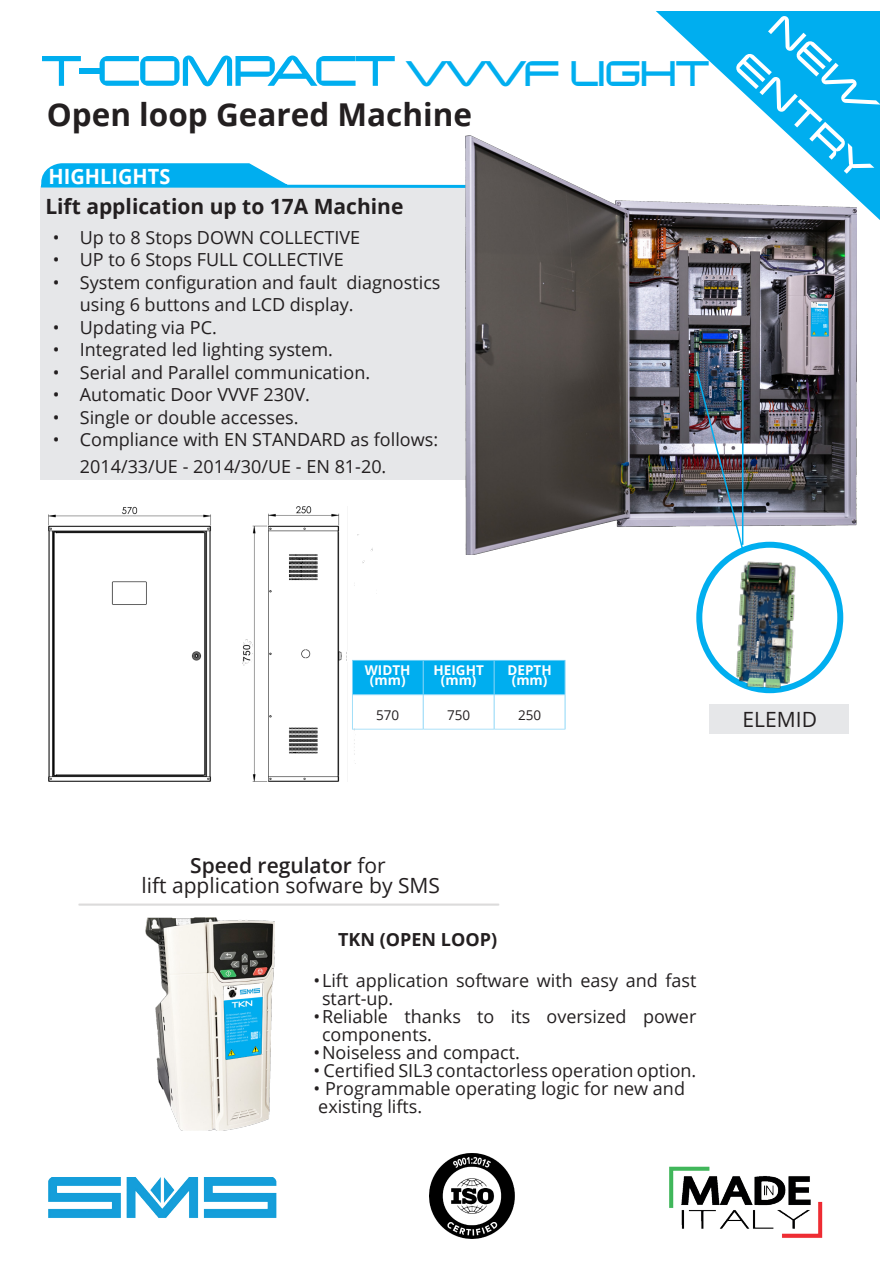
<style>
.page{position:relative;width:893px;height:1263px;background:#fff}
.page>*{position:absolute;margin:0;border:0;box-sizing:border-box;transform-origin:0 0}
.Table_Paragraph{font:54px "Changeling Neo";letter-spacing:-.055em;color:#00aeef}
.Table_Paragraph-2{font:42px "Changeling Neo";color:#fff}
.t1{font:700 31.5px "Open Sans";color:#231f20}
.t2{font:21px "Open Sans";color:#231f20}
.t3{font:700 21px "Open Sans";color:#231f20}
.t4{font:600 21px "Open Sans";color:#231f20}
.t5{font:700 21px "Open Sans";color:#fff;scale:.95 1}
.t6{font:18px/18px "Open Sans";color:#231f20}
.t7{font:700 18px "Open Sans";color:#231f20}
.t8{font:700 13.5px "Open Sans";color:#fff}
.t9{font:13.5px "Open Sans";color:#231f20}
.s1{font-size:45px}
.s2{font-weight:400}
</style>
<div class="page">
<div style="left:40px;top:186px;width:445px;height:294px;background:#e6e7e9"></div>
<svg style="left:41px;top:163px;width:245px;height:21px;background:#1ab6f0"></svg>
<svg style="left:41px;top:184px;width:424px;height:4px;background:#26b8ef"></svg>
<div style="left:377px;top:661px;width:188px;height:33px;background:#00aeef"></div>
<hr style="left:423px;top:660px;width:1px;height:34px;background:#8dd7f7">
<hr style="left:494px;top:660px;width:1px;height:34px;background:#8dd7f7">
<hr style="left:565px;top:660px;width:1px;height:34px;background:#8dd7f7">
<hr style="left:352px;top:694px;width:71px;height:1px;background:#8dd7f7">
<hr style="left:423px;top:694px;width:71px;height:1px;background:#8dd7f7">
<hr style="left:423px;top:695px;width:1px;height:34px;background:#8dd7f7">
<hr style="left:494px;top:694px;width:71px;height:1px;background:#8dd7f7">
<hr style="left:494px;top:695px;width:1px;height:34px;background:#8dd7f7">
<hr style="left:565px;top:695px;width:1px;height:34px;background:#8dd7f7">
<div style="left:350px;top:658px;width:252px;height:73px;border:2px solid #fff"></div>
<img style="left:49px;top:506px;width:328px;height:276px">
<svg style="left:78px;top:903px;width:422px;height:3px"></svg>
<div style="left:696px;top:542px;width:147px;height:151px;border:6px solid #00aeef;border-radius:50%"></div>
<img style="left:728px;top:554px;width:84px;height:140px">
<img style="left:146px;top:917px;width:128px;height:214px">
<div style="left:709px;top:704px;width:140px;height:29px;background:#e6e7e9"></div>
<img style="left:465px;top:135px;width:392px;height:419px">
<img style="left:695px;top:369px;width:50px;height:183px">
<hr style="left:742px;top:380px;width:2px;height:165px;background:#00aeef">
<img style="left:430px;top:1154px;width:84px;height:84px">
<img style="left:49px;top:1177px;width:227px;height:41px">
<img style="left:669px;top:1166px;width:154px;height:72px">
<svg style="left:644px;top:11px;width:236px;height:221px"></svg>
<div style="left:768px;top:14px;width:112px;height:108px;background:#00aeef"></div>
<p class="Table_Paragraph" style="left:40px;top:35px;width:671px">T-COMPACT <span class="s1">VVVF LIGHT</span></p>
<p class="t1" style="left:47px;top:92px;width:427px">Open loop Geared Machine</p>
<p class="t5" style="left:49px;top:161px;width:130px">HIGHLIGHTS</p>
<p class="t3" style="left:45px;top:192px;width:360px">Lift application up to 17A Machine</p>
<p class="t6" style="left:53px;top:228px;width:309px">• Up to 8 Stops DOWN COLLECTIVE</p>
<p class="t6" style="left:53px;top:250px;width:292px">• UP to 6 Stops FULL COLLECTIVE</p>
<p class="t6" style="left:80px;top:270px;width:362px;line-height:22.5px;text-indent:-27px">• System configuration and fault diagnostics using 6 buttons and LCD display.</p>
<p class="t6" style="left:53px;top:318px;width:165px">• Updating via PC.</p>
<p class="t6" style="left:53px;top:340px;width:282px">• Integrated led lighting system.</p>
<p class="t6" style="left:53px;top:363px;width:319px">• Serial and Parallel communication.</p>
<p class="t6" style="left:53px;top:385px;width:258px">• Automatic Door VVVF 230V.</p>
<p class="t6" style="left:53px;top:408px;width:247px">• Single or double accesses.</p>
<p class="t6" style="left:80px;top:426px;width:360px;line-height:27px;text-indent:-27px">• Compliance with EN STANDARD as follows:<br>2014/33/UE - 2014/30/UE - EN 81-20.</p>
<p class="Table_Paragraph-2" style="left:759px;top:38px;width:175px;rotate:43deg">ENTRY</p>
<p class="t8" style="left:365px;top:660px;width:47px">WIDTH</p>
<p class="t8" style="left:370px;top:671px;width:37px">(mm)</p>
<p class="t8" style="left:434px;top:660px;width:52px">HEIGHT</p>
<p class="t8" style="left:441px;top:671px;width:37px">(mm)</p>
<p class="t8" style="left:507px;top:660px;width:46px">DEPTH</p>
<p class="t8" style="left:512px;top:671px;width:37px">(mm)</p>
<p class="t9" style="left:376px;top:706px;width:25px">570</p>
<p class="t9" style="left:447px;top:706px;width:25px">750</p>
<p class="t9" style="left:518px;top:706px;width:25px">250</p>
<p class="t2" style="left:743px;top:705px;width:76px">ELEMID</p>
<p class="t4" style="left:190px;top:851px;width:197px">Speed regulator <span class="s2">for</span></p>
<p class="t2" style="left:141px;top:871px;width:300px">lift application sofware by SMS</p>
<p class="t7" style="left:338px;top:927px;width:161px">TKN (OPEN LOOP)</p>
<p class="t6" style="left:322px;top:971px;width:376px;text-indent:-9px">•Lift application software with easy and fast start-up.</p>
<p class="t6" style="left:322px;top:1007px;width:376px;text-indent:-9px">•Reliable thanks to its oversized power components.</p>
<p class="t6" style="left:314px;top:1043px;width:208px">•Noiseless and compact.</p>
<p class="t6" style="left:314px;top:1061px;width:384px">• Certified SIL3 contactorless operation option.</p>
<p class="t6" style="left:314px;top:1079px;width:373px">• Programmable operating logic for new and</p>
<p class="t6" style="left:318px;top:1097px;width:106px">existing lifts.</p>
</div>
